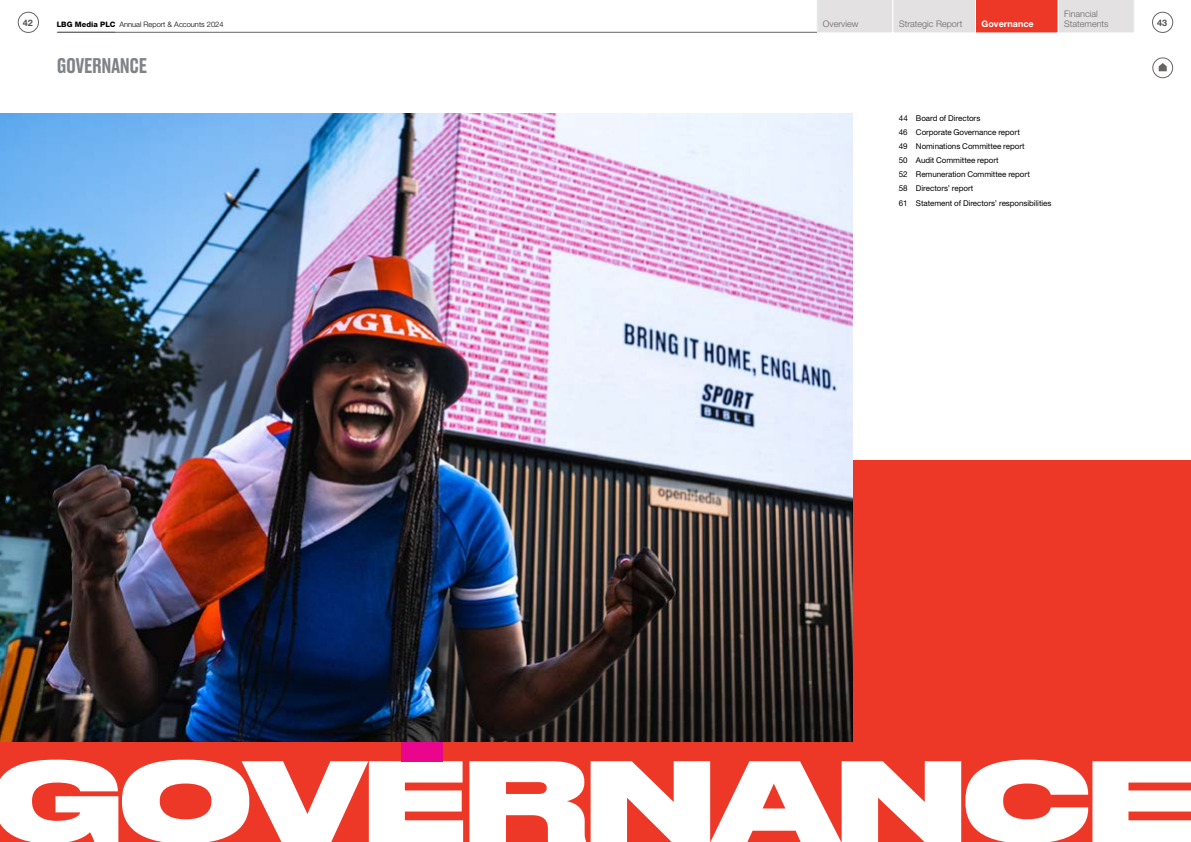
<style>
.page{position:relative;width:1191px;height:842px;background:#fff}
.page>*{position:absolute;margin:0;border:0;box-sizing:border-box;transform-origin:0 0}
.t1{font:500 20px "Druk Text";letter-spacing:-.02em;color:#808285}
.t2{font:300 9px "Helvetica Neue LT Std";color:#686464}
.t3{font:700 9px "Helvetica Neue LT Std";color:#fff}
.t4{font:700 9px "Helvetica Neue LT Std";color:#535050}
.t5{font:8px/14.2px "Helvetica Neue LT Std";letter-spacing:-.005em;color:#000}
.t6{font:300 7.5px "Helvetica Neue LT Std";color:#000}
.s1{font-weight:800}
</style>
<div class="page">
<div style="left:0;top:460px;width:1191px;height:382px;background:#ee3827"></div>
<img style="left:0;top:113px;width:852px;height:629px">
<svg style="left:0;top:760px;width:1191px;height:82px;fill:#fff"></svg>
<div style="left:401px;top:742px;width:42px;height:20px;background:#ea068c"></div>
<div style="left:1152px;top:12px;width:20px;height:21px;border:1px solid #686464;border-radius:10px"></div>
<div style="left:18px;top:12px;width:21px;height:21px;border:1px solid #686464;border-radius:10px"></div>
<svg style="left:816px;top:0;width:318px;height:33px"></svg>
<hr style="left:58px;top:32px;width:758px;height:1px;background:#686464">
<hr style="left:57px;top:32px;width:58px;height:1px;background:#686464">
<div style="left:1152px;top:58px;width:20px;height:20px;border:1px solid #686464;border-radius:10px"></div>
<svg style="left:1158px;top:63px;width:8px;height:8px"></svg>
<p class="t2" style="left:1064px;top:8px;width:35px">Financial</p>
<p class="t4" style="left:23px;top:17px;width:12px">42</p>
<p class="t2" style="left:823px;top:18px;width:37px">Overview</p>
<p class="t4" style="left:1157px;top:17px;width:12px">43</p>
<p class="t2" style="left:899px;top:18px;width:65px">Strategic Report</p>
<p class="t3" style="left:981px;top:18px;width:54px">Governance</p>
<p class="t2" style="left:1064px;top:18px;width:46px">Statements</p>
<p class="t6" style="left:57px;top:20px;width:168px"><span class="s1">LBG Media PLC</span> Annual Report &amp; Accounts 2024</p>
<h1 class="t1" style="left:57px;top:50px;width:92px">GOVERNANCE</h1>
<p class="t5" style="left:899px;top:110px;width:154px">44 Board of Directors<br>46 Corporate Governance report<br>49 Nominations Committee report<br>50 Audit Committee report<br>52 Remuneration Committee report<br>58 Directors’ report<br>61 Statement of Directors’ responsibilities</p>
</div>
